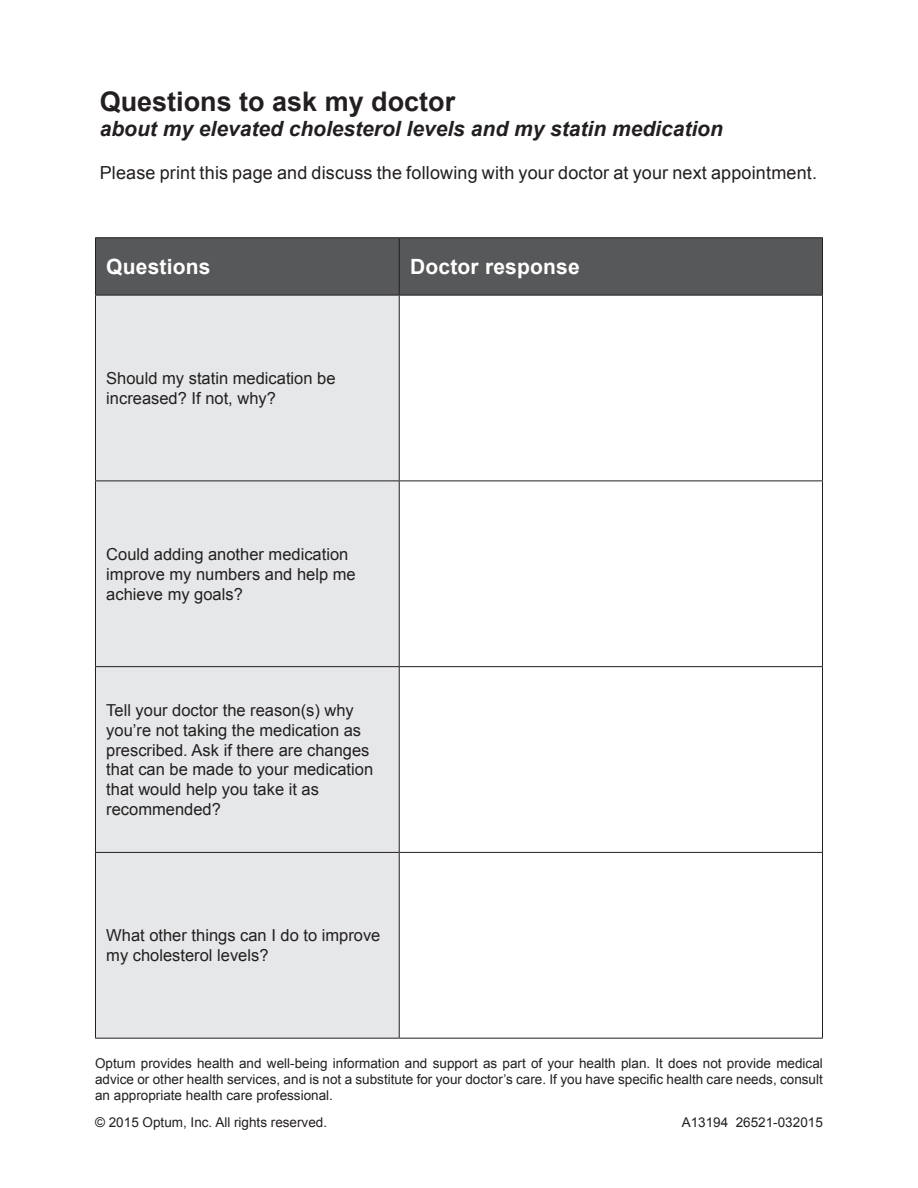
<style>
.page{position:relative;width:918px;height:1188px;background:#fff}
.page>*{position:absolute;margin:0;border:0;box-sizing:border-box;transform-origin:0 0}
.t1{font:700 27px "Arial";color:#231f20}
.t2{font:italic 700 21px "Arial";color:#231f20}
.t3{font:700 21px "Arial";letter-spacing:.01em;color:#fff}
.t4{font:18px "Arial";letter-spacing:.01em;color:#231f20}
.t5{font:16.5px/19.8px "Arial";color:#231f20}
.t6{font:13.5px/16.2px "Arial";color:#231f20;text-align:justify}
</style>
<div class="page">
<div style="left:96px;top:238px;width:726px;height:57px;background:#57585a"></div>
<div style="left:96px;top:296px;width:303px;height:742px;background:#e6e7e9"></div>
<hr style="left:95px;top:296px;width:1px;height:185px;background:#231f20">
<hr style="left:399px;top:296px;width:1px;height:185px;background:#231f20">
<hr style="left:822px;top:296px;width:1px;height:185px;background:#231f20">
<hr style="left:95px;top:481px;width:304px;height:1px;background:#231f20">
<hr style="left:95px;top:481px;width:1px;height:185px;background:#231f20">
<hr style="left:399px;top:481px;width:424px;height:1px;background:#231f20">
<hr style="left:399px;top:481px;width:1px;height:185px;background:#231f20">
<hr style="left:822px;top:481px;width:1px;height:185px;background:#231f20">
<hr style="left:95px;top:666px;width:304px;height:1px;background:#231f20">
<hr style="left:95px;top:667px;width:1px;height:185px;background:#231f20">
<hr style="left:399px;top:666px;width:424px;height:1px;background:#231f20">
<hr style="left:399px;top:667px;width:1px;height:185px;background:#231f20">
<hr style="left:822px;top:667px;width:1px;height:185px;background:#231f20">
<hr style="left:95px;top:852px;width:304px;height:1px;background:#231f20">
<hr style="left:95px;top:853px;width:1px;height:185px;background:#231f20">
<hr style="left:399px;top:852px;width:424px;height:1px;background:#231f20">
<hr style="left:399px;top:853px;width:1px;height:185px;background:#231f20">
<hr style="left:822px;top:853px;width:1px;height:185px;background:#231f20">
<hr style="left:95px;top:1038px;width:304px;height:1px;background:#231f20">
<hr style="left:399px;top:1038px;width:424px;height:1px;background:#231f20">
<hr style="left:95px;top:237px;width:304px;height:1px;background:#231f20">
<hr style="left:95px;top:238px;width:1px;height:57px;background:#231f20">
<hr style="left:399px;top:237px;width:424px;height:1px;background:#231f20">
<hr style="left:399px;top:238px;width:1px;height:57px;background:#231f20">
<hr style="left:822px;top:238px;width:1px;height:57px;background:#231f20">
<hr style="left:95px;top:295px;width:304px;height:1px;background:#231f20">
<hr style="left:399px;top:295px;width:424px;height:1px;background:#231f20">
<p class="t1" style="left:100px;top:84px;width:357px">Questions to ask my doctor</p>
<p class="t2" style="left:100px;top:115px;width:625px">about my elevated cholesterol levels and my statin medication</p>
<p class="t4" style="left:100px;top:161px;width:719px">Please print this page and discuss the following with your doctor at your next appointment.</p>
<p class="t3" style="left:106px;top:253px;width:106px">Questions</p>
<p class="t3" style="left:410px;top:253px;width:171px">Doctor response</p>
<p class="t5" style="left:106px;top:369px;width:231px">Should my statin medication be increased? If not, why?</p>
<p class="t5" style="left:106px;top:544px;width:251px">Could adding another medication improve my numbers and help me achieve my goals?</p>
<p class="t5" style="left:106px;top:701px;width:268px">Tell your doctor the reason(s) why you’re not taking the medication as prescribed. Ask if there are changes that can be made to your medication that would help you take it as recommended?</p>
<p class="t5" style="left:106px;top:926px;width:276px">What other things can I do to improve my cholesterol levels?</p>
<p class="t6" style="left:95px;top:1055px;width:729px">Optum provides health and well-being information and support as part of your health plan. It does not provide medical advice or other health services, and is not a substitute for your doctor’s care. If you have specific health care needs, consult an appropriate health care professional.</p>
<p class="t6" style="left:95px;top:1114px;width:234px">© 2015 Optum, Inc. All rights reserved.</p>
<p class="t6" style="left:682px;top:1114px;width:143px">A13194 26521-032015</p>
</div>
